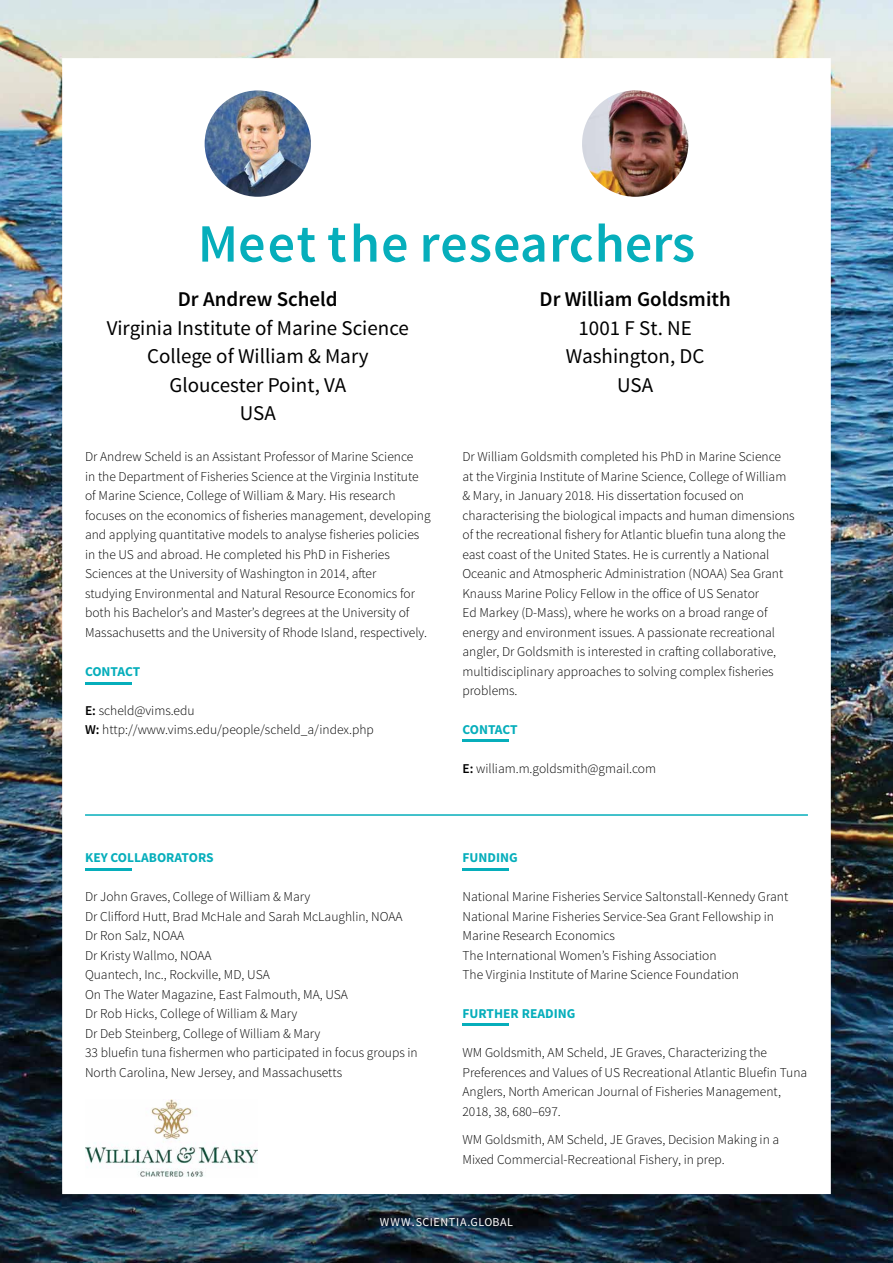
<style>
.page{position:relative;width:893px;height:1263px;background:#fff}
.page>*{position:absolute;margin:0;border:0;box-sizing:border-box;transform-origin:0 0}
.t1{font:600 54px "Source Sans Pro";letter-spacing:.02em;color:#06aebb}
.t2{font:21px/28.5px "Source Sans Pro";color:#000;text-align:center}
.t3{font:600 21px "Source Sans Pro";color:#000}
.t4{font:300 13.5px/19.5px "Source Sans Pro";color:#000}
.t5{font:700 13.5px "Source Sans Pro";color:#06aebb}
.t6{font:12px "Source Sans Pro";letter-spacing:.05em;color:#fff}
.s1{font-weight:600}
</style>
<div class="page">
<img style="left:0;top:0;width:893px;height:1263px">
<div style="left:62px;top:58px;width:769px;height:1136px;background:#fff;border:2px solid #fff"></div>
<hr style="left:85px;top:682px;width:47px;height:3px;background:#06aebb">
<hr style="left:85px;top:868px;width:47px;height:3px;background:#06aebb">
<hr style="left:462px;top:868px;width:47px;height:3px;background:#06aebb">
<hr style="left:462px;top:1023px;width:47px;height:3px;background:#06aebb">
<hr style="left:462px;top:739px;width:47px;height:2px;background:#06aebb">
<hr style="left:85px;top:814px;width:723px;height:2px;background:#06aebb">
<img style="left:85px;top:1099px;width:173px;height:78px">
<img style="left:205px;top:90px;width:106px;height:107px;border-radius:53px">
<img style="left:582px;top:90px;width:106px;height:107px;border-radius:53px">
<h1 class="t1" style="left:198px;top:210px;width:499px">Meet the researchers</h1>
<h2 class="t3" style="left:178px;top:286px;width:161px">Dr Andrew Scheld</h2>
<h2 class="t2" style="left:107px;top:314px;width:304px">Virginia Institute of Marine Science<br>College of William &amp; Mary<br>Gloucester Point, VA<br>USA</h2>
<p class="t4" style="left:85px;top:447px;width:347px">Dr Andrew Scheld is an Assistant Professor of Marine Science<br>in the Department of Fisheries Science at the Virginia Institute of Marine Science, College of William &amp; Mary. His research focuses on the economics of fisheries management, developing and applying quantitative models to analyse fisheries policies in the US and abroad. He completed his PhD in Fisheries Sciences at the University of Washington in 2014, after<br>studying Environmental and Natural Resource Economics for both his Bachelor’s and Master’s degrees at the University of Massachusetts and the University of Rhode Island, respectively.</p>
<p class="t5" style="left:85px;top:663px;width:57px">CONTACT</p>
<p class="t4" style="left:85px;top:701px;width:290px"><span class="s1">E:</span> scheld@vims.edu<br><span class="s1">W:</span> http://www.vims.edu/people/scheld_a/index.php</p>
<p class="t5" style="left:85px;top:849px;width:130px">KEY COLLABORATORS</p>
<p class="t4" style="left:85px;top:887px;width:334px">Dr John Graves, College of William &amp; Mary<br>Dr Clifford Hutt, Brad McHale and Sarah McLaughlin, NOAA Dr Ron Salz, NOAA<br>Dr Kristy Wallmo, NOAA<br>Quantech, Inc., Rockville, MD, USA<br>On The Water Magazine, East Falmouth, MA, USA<br>Dr Rob Hicks, College of William &amp; Mary<br>Dr Deb Steinberg, College of William &amp; Mary<br>33 bluefin tuna fishermen who participated in focus groups in North Carolina, New Jersey, and Massachusetts</p>
<h2 class="t3" style="left:540px;top:286px;width:193px">Dr William Goldsmith</h2>
<h2 class="t2" style="left:566px;top:314px;width:140px">1001 F St. NE<br>Washington, DC<br>USA</h2>
<p class="t4" style="left:462px;top:447px;width:334px">Dr William Goldsmith completed his PhD in Marine Science at the Virginia Institute of Marine Science, College of William &amp; Mary, in January 2018. His dissertation focused on characterising the biological impacts and human dimensions of the recreational fishery for Atlantic bluefin tuna along the east coast of the United States. He is currently a National Oceanic and Atmospheric Administration (NOAA) Sea Grant Knauss Marine Policy Fellow in the office of US Senator<br>Ed Markey (D-Mass), where he works on a broad range of energy and environment issues. A passionate recreational angler, Dr Goldsmith is interested in crafting collaborative, multidisciplinary approaches to solving complex fisheries problems.</p>
<p class="t5" style="left:462px;top:721px;width:57px">CONTACT</p>
<p class="t4" style="left:462px;top:759px;width:195px"><span class="s1">E:</span> william.m.goldsmith@gmail.com</p>
<p class="t5" style="left:462px;top:849px;width:57px">FUNDING</p>
<p class="t4" style="left:462px;top:887px;width:327px">National Marine Fisheries Service Saltonstall-Kennedy Grant National Marine Fisheries Service-Sea Grant Fellowship in Marine Research Economics<br>The International Women’s Fishing Association<br>The Virginia Institute of Marine Science Foundation</p>
<p class="t5" style="left:462px;top:1005px;width:114px">FURTHER READING</p>
<p class="t4" style="left:462px;top:1043px;width:346px">WM Goldsmith, AM Scheld, JE Graves, Characterizing the Preferences and Values of US Recreational Atlantic Bluefin Tuna Anglers, North American Journal of Fisheries Management, 2018, 38, 680–697.</p>
<p class="t4" style="left:462px;top:1130px;width:318px">WM Goldsmith, AM Scheld, JE Graves, Decision Making in a<br>Mixed Commercial-Recreational Fishery, in prep.</p>
<p class="t6" style="left:380px;top:1214px;width:135px">WWW.SCIENTIA.GLOBAL</p>
</div>
